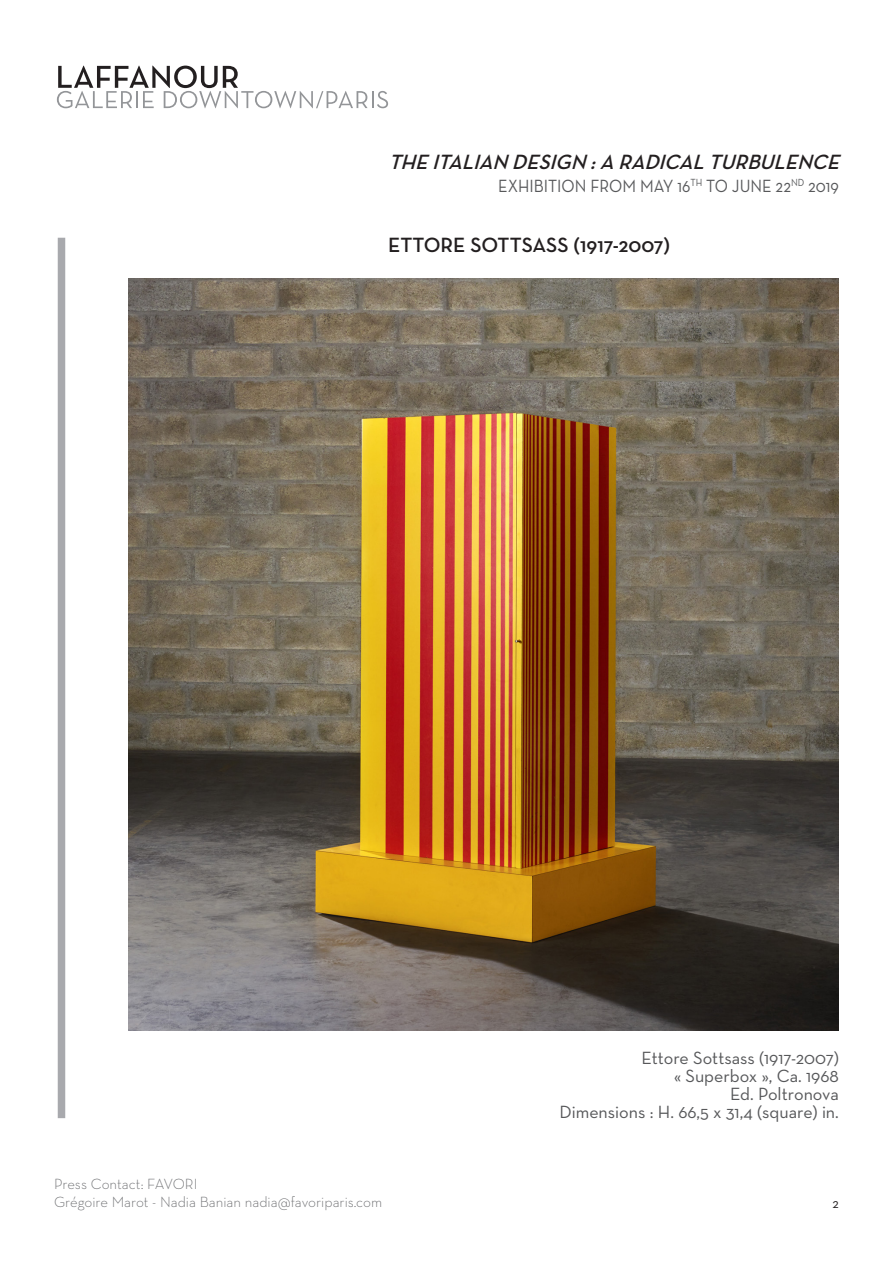
<style>
.page{position:relative;width:893px;height:1263px;background:#fff}
.page>*{position:absolute;margin:0;border:0;box-sizing:border-box;transform-origin:0 0}
.t1{font:italic 600 21px "Neutra Text";color:#231f20}
.t2{font:600 21px "Neutra Text";color:#231f20}
.t3{font:18px "Neutra Text";color:#57585a}
.t4{font:18px "Neutra Text";color:#57585a;scale:.91 1}
.t5{font:300 15px "Neutra Text";color:#6c6d70}
.t6{font:13.5px "Neutra Text";color:#231f20}
</style>
<div class="page">
<svg style="left:57px;top:66px;width:331px;height:42px"></svg>
<div style="left:58px;top:238px;width:7px;height:880px;background:#a8a9ad"></div>
<img style="left:129px;top:279px;width:710px;height:751px">
<p class="t1" style="left:389px;top:149px;width:458px">THEITALIAN DESIGN :A RADICALTURBULENCE</p>
<p class="t4" style="left:498px;top:175px;width:376px">EXHIBITION FROM MAY 16<sup>TH</sup> TO JUNE 22<sup>ND</sup> 2019</p>
<p class="t2" style="left:388px;top:232px;width:284px">ETTORE SOTTSASS (1917-2007)</p>
<p class="t5" style="left:54px;top:1174px;width:145px">Press Contact: FAVORI</p>
<p class="t5" style="left:54px;top:1192px;width:330px">Grégoire Marot - Nadia Banian nadia@favoriparis.com</p>
<p class="t3" style="left:642px;top:1047px;width:199px">Ettore Sottsass (1917-2007)</p>
<p class="t3" style="left:674px;top:1065px;width:166px">« Superbox », Ca. 1968</p>
<p class="t3" style="left:730px;top:1083px;width:110px">Ed. Poltronova</p>
<p class="t3" style="left:560px;top:1101px;width:281px">Dimensions : H. 66,5 x 31,4 (square) in.</p>
<p class="t6" style="left:833px;top:1195px;width:8px">2</p>
</div>
